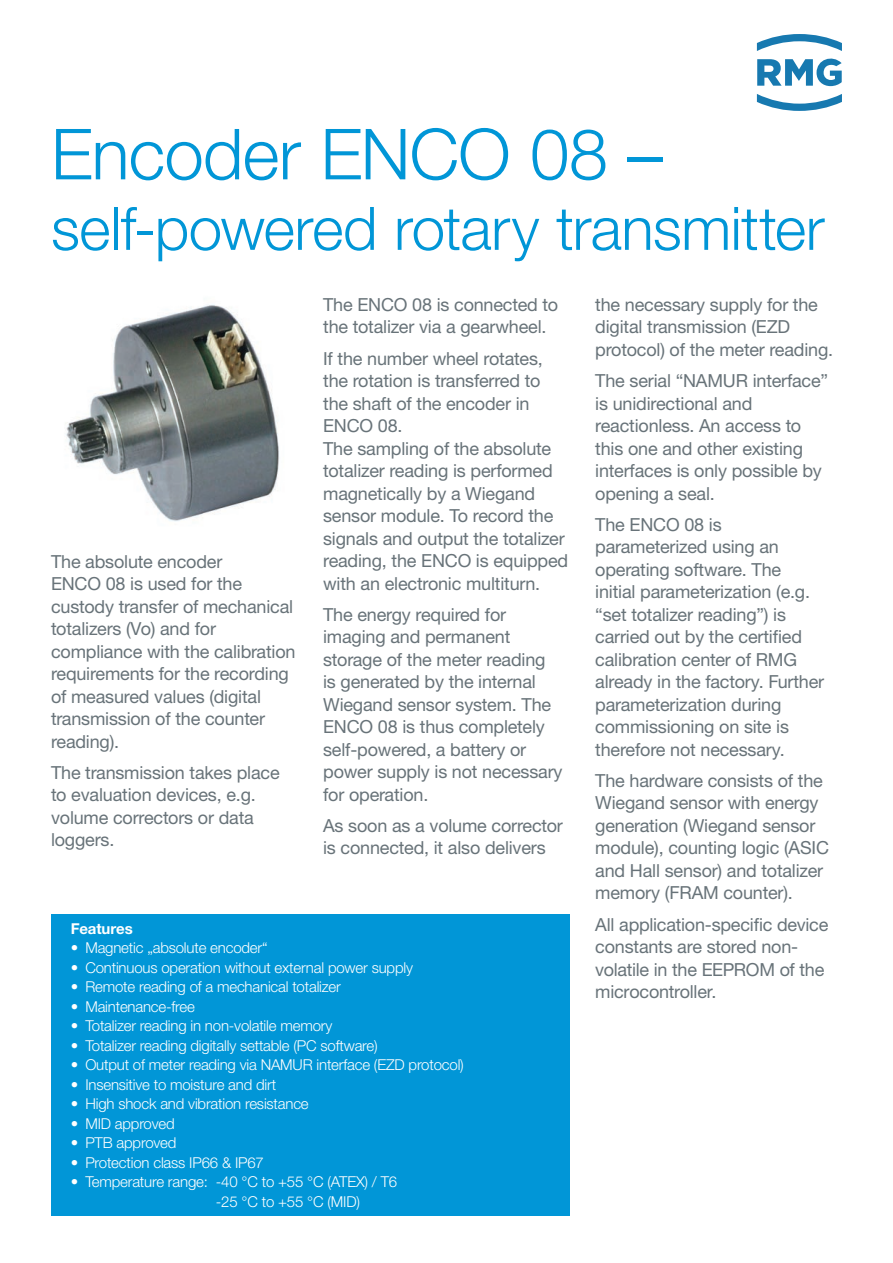
<style>
.page{position:relative;width:893px;height:1263px;background:#fff}
.page>*{position:absolute;margin:0;border:0;box-sizing:border-box;transform-origin:0 0}
.t1{font:300 70.5px "Helvetica Neue LTW1 G";letter-spacing:-.01em;color:#0196d7}
.t2{font:300 60px "Helvetica Neue LTW1 G";letter-spacing:-.01em;color:#0196d7}
.t3{font:18px/22.5px "Helvetica Neue LTW1 G";letter-spacing:-.01em;color:#687379}
.t4{font:300 15px/19.5px "Helvetica Neue LT Std";letter-spacing:-.01em;color:#fff}
.t5{font:700 15px "Helvetica Neue LT Std";letter-spacing:-.005em;color:#fff}
</style>
<div class="page">
<div style="left:51px;top:914px;width:519px;height:302px;background:#0196d7"></div>
<img style="left:65px;top:304px;width:215px;height:218px">
<svg style="left:757px;top:94px;width:85px;height:17px"></svg>
<svg style="left:757px;top:34px;width:85px;height:52px"></svg>
<h1 class="t1" style="left:51px;top:111px;width:613px">Encoder ENCO 08 –</h1>
<h2 class="t2" style="left:51px;top:192px;width:775px">self-powered rotary transmitter</h2>
<p class="t3" style="left:51px;top:550px;width:246px">The absolute encoder<br>ENCO 08 is used for the custody transfer of mechanical totalizers (Vo) and for compliance with the calibration requirements for the recording of measured values (digital transmission of the counter reading).</p>
<p class="t3" style="left:51px;top:761px;width:230px">The transmission takes place to evaluation devices, e.g. volume correctors or data loggers.</p>
<p class="t3" style="left:323px;top:293px;width:236px">The ENCO 08 is connected to the totalizer via a gearwheel.</p>
<p class="t3" style="left:323px;top:347px;width:247px">If the number wheel rotates, the rotation is transferred to the shaft of the encoder in<br>ENCO 08.<br>The sampling of the absolute totalizer reading is performed magnetically by a Wiegand sensor module. To record the signals and output the totalizer reading, the ENCO is equipped with an electronic multiturn.</p>
<p class="t3" style="left:323px;top:603px;width:241px">The energy required for imaging and permanent storage of the meter reading is generated by the internal<br>Wiegand sensor system. The<br>ENCO 08 is thus completely self-powered, a battery or power supply is not necessary for operation.</p>
<p class="t3" style="left:323px;top:814px;width:241px">As soon as a volume corrector is connected, it also delivers</p>
<p class="t5" style="left:71px;top:919px;width:63px">Features</p>
<p class="t4" style="left:71px;top:937px;width:198px">• Magnetic „absolute encoder“</p>
<p class="t4" style="left:71px;top:957px;width:344px">• Continuous operation without external power supply</p>
<p class="t4" style="left:71px;top:976px;width:272px">• Remote reading of a mechanical totalizer</p>
<p class="t4" style="left:71px;top:996px;width:126px">• Maintenance-free</p>
<p class="t4" style="left:71px;top:1015px;width:263px">• Totalizer reading in non-volatile memory</p>
<p class="t4" style="left:71px;top:1035px;width:308px">• Totalizer reading digitally settable (PC software)</p>
<p class="t4" style="left:71px;top:1054px;width:394px">• Output of meter reading via NAMUR interface (EZD protocol)</p>
<p class="t4" style="left:71px;top:1074px;width:207px">• Insensitive to moisture and dirt</p>
<p class="t4" style="left:71px;top:1093px;width:239px">• High shock and vibration resistance</p>
<p class="t4" style="left:71px;top:1113px;width:105px">• MID approved</p>
<p class="t4" style="left:71px;top:1132px;width:107px">• PTB approved</p>
<p class="t4" style="left:71px;top:1152px;width:195px">• Protection class IP66 &amp; IP67</p>
<p class="t4" style="left:216px;top:1171px;width:183px;text-indent:-145px">• Temperature range: -40 °C to +55 °C (ATEX) / T6 -25 °C to +55 °C (MID)</p>
<p class="t3" style="left:595px;top:293px;width:239px">the necessary supply for the digital transmission (EZD protocol) of the meter reading.</p>
<p class="t3" style="left:595px;top:369px;width:234px">The serial “NAMUR interface” is unidirectional and reactionless. An access to this one and other existing interfaces is only possible by opening a seal.</p>
<p class="t3" style="left:595px;top:513px;width:230px">The ENCO 08 is parameterized using an operating software. The initial parameterization (e.g. “set totalizer reading”) is carried out by the certified calibration center of RMG already in the factory. Further parameterization during commissioning on site is therefore not necessary.</p>
<p class="t3" style="left:595px;top:769px;width:235px">The hardware consists of the<br>Wiegand sensor with energy generation (Wiegand sensor module), counting logic (ASIC and Hall sensor) and totalizer memory (FRAM counter).</p>
<p class="t3" style="left:595px;top:913px;width:235px">All application-specific device constants are stored non&shy;volatile in the EEPROM of the microcontroller.</p>
</div>
